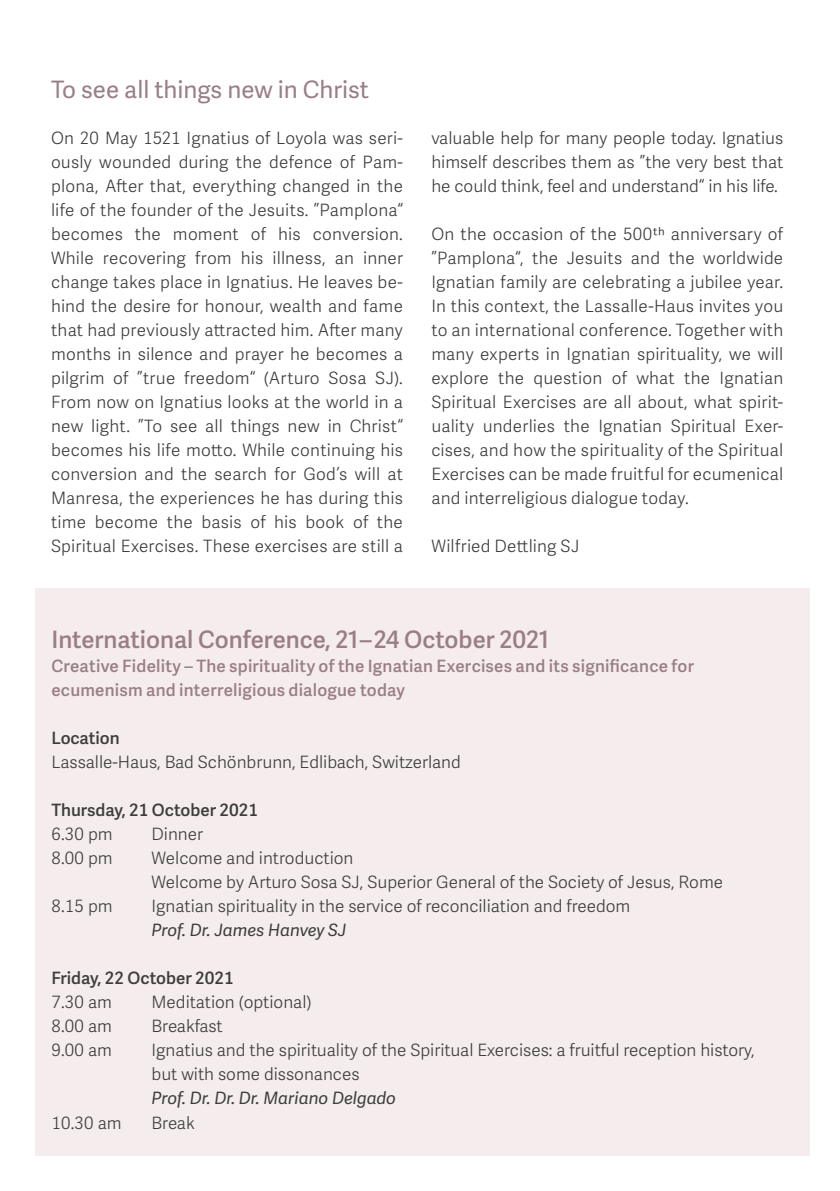
<style>
.page{position:relative;width:840px;height:1191px;background:#fff}
.page>*{position:absolute;margin:0;border:0;box-sizing:border-box;transform-origin:0 0}
.t1{font:24px "Adelle Sans Sb";color:#997e86}
.t2{font:24px "Adelle Sans";color:#997e86}
.t3{font:17px/24px "Adelle Sans Lt";color:#3c3c3b;text-align:justify}
.t4{font:17px/24px "Adelle Sans Sb";letter-spacing:.015em;color:#997e86}
.t5{font:17px "Adelle Sans Sb";color:#3c3c3b}
.t6{font:italic 17px "Adelle Sans";color:#3c3c3b}
</style>
<div class="page">
<div style="left:35px;top:588px;width:774px;height:568px;background:#f5eced"></div>
<h1 class="t2" style="left:51px;top:72px;width:319px">To see all things new in Christ</h1>
<p class="t3" style="left:51px;top:125px;width:353px">On 20 May 1521 Ignatius of Loyola was seri&shy;ously wounded during the defence of Pam&shy;plona, After that, everything changed in the life of the founder of the Jesuits. ”Pamplona“ becomes the moment of his conversion.<br>While recovering from his illness, an inner change takes place in Ignatius. He leaves be&shy;hind the desire for honour, wealth and fame that had previously attracted him. After many months in silence and prayer he becomes a pilgrim of ”true freedom“ (Arturo Sosa SJ).<br>From now on Ignatius looks at the world in a new light. ”To see all things new in Christ“ becomes his life motto. While continuing his conversion and the search for God’s will at Manresa, the experiences he has during this time become the basis of his book of the Spiritual Exercises. These exercises are still a</p>
<p class="t3" style="left:431px;top:125px;width:353px">valuable help for many people today. Ignatius himself describes them as ”the very best that he could think, feel and understand“ in his life.</p>
<p class="t3" style="left:431px;top:221px;width:353px">On the occasion of the 500th anniversary of ”Pamplona“, the Jesuits and the worldwide Ignatian family are celebrating a jubilee year.<br>In this context, the Lassalle-Haus invites you to an international conference. Together with many experts in Ignatian spirituality, we will explore the question of what the Ignatian Spiritual Exercises are all about, what spirit&shy;uality underlies the Ignatian Spiritual Exer&shy;cises, and how the spirituality of the Spiritual Exercises can be made fruitful for ecumenical and interreligious dialogue today.</p>
<p class="t3" style="left:431px;top:534px;width:149px">Wilfried Dettling SJ</p>
<h1 class="t1" style="left:51px;top:622px;width:499px">International Conference, 21– 24 October 2021</h1>
<p class="t4" style="left:51px;top:653px;width:644px">Creative Fidelity – The spirituality of the Ignatian Exercises and its significance for ecumenism and interreligious dialogue today</p>
<p class="t5" style="left:51px;top:726px;width:70px">Location</p>
<p class="t3" style="left:51px;top:749px;width:411px">Lassalle-Haus, Bad Schönbrunn, Edlibach, Switzerland</p>
<p class="t5" style="left:51px;top:798px;width:208px">Thursday, 21 October 2021</p>
<p class="t3" style="left:51px;top:821px;width:63px">6.30 pm</p>
<p class="t3" style="left:151px;top:821px;width:53px">Dinner</p>
<p class="t3" style="left:51px;top:845px;width:63px">8.00 pm</p>
<p class="t3" style="left:151px;top:845px;width:572px">Welcome and introduction<br>Welcome by Arturo Sosa SJ, Superior General of the Society of Jesus, Rome</p>
<p class="t3" style="left:51px;top:893px;width:63px">8.15 pm</p>
<p class="t3" style="left:151px;top:893px;width:480px">Ignatian spirituality in the service of reconciliation and freedom</p>
<p class="t6" style="left:151px;top:918px;width:196px">Prof. Dr. James Hanvey SJ</p>
<p class="t5" style="left:51px;top:966px;width:184px">Friday, 22 October 2021</p>
<p class="t3" style="left:51px;top:989px;width:62px">7.30 am</p>
<p class="t3" style="left:151px;top:989px;width:161px">Meditation (optional)</p>
<p class="t3" style="left:51px;top:1013px;width:62px">8.00 am</p>
<p class="t3" style="left:151px;top:1013px;width:73px">Breakfast</p>
<p class="t3" style="left:51px;top:1037px;width:62px">9.00 am</p>
<p class="t3" style="left:151px;top:1037px;width:604px">Ignatius and the spirituality of the Spiritual Exercises: a fruitful reception history, but with some dissonances</p>
<p class="t6" style="left:151px;top:1086px;width:246px">Prof. Dr. Dr. Dr. Mariano Delgado</p>
<p class="t3" style="left:51px;top:1109px;width:72px">10.30 am</p>
<p class="t3" style="left:151px;top:1109px;width:45px">Break</p>
</div>
